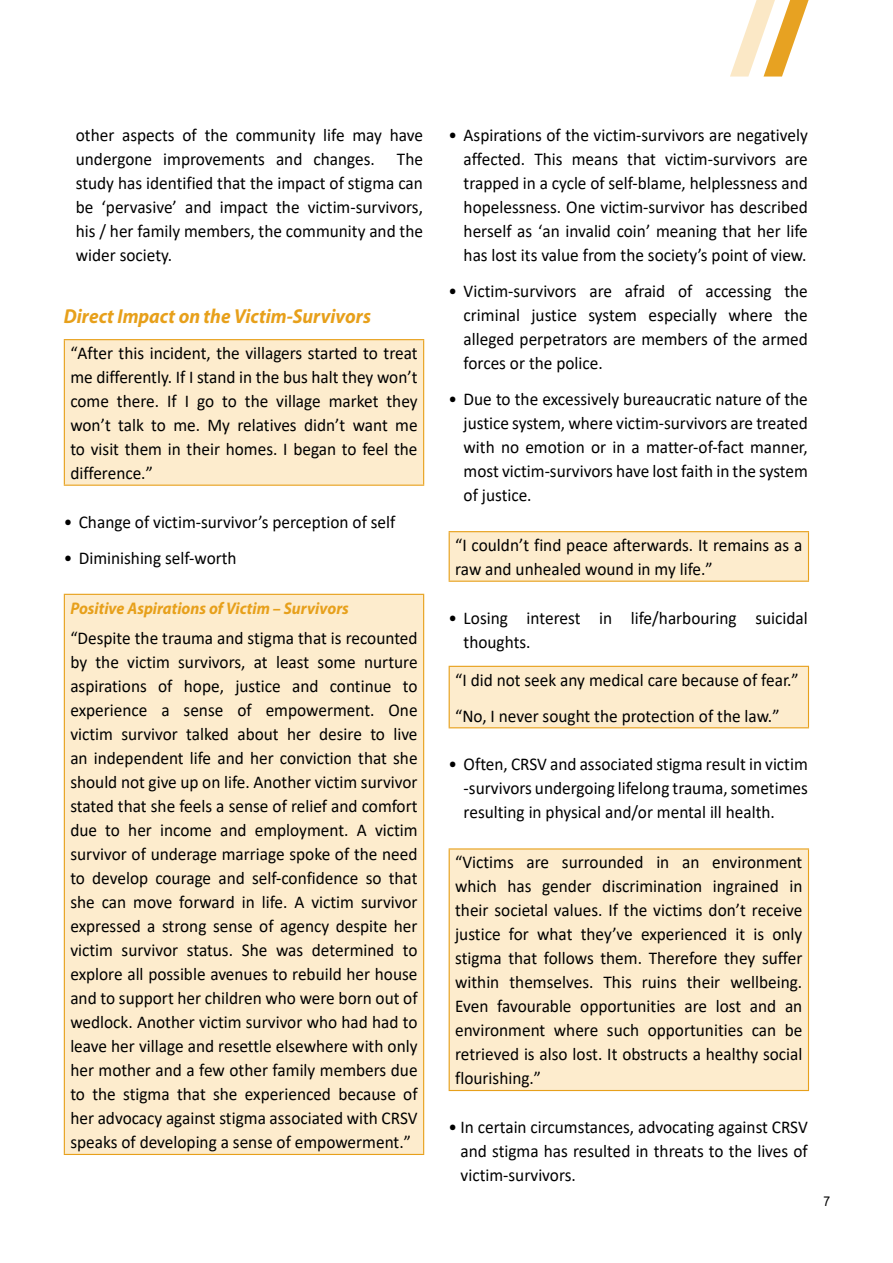
<style>
.page{position:relative;width:893px;height:1263px;background:#fff}
.page>*{position:absolute;margin:0;border:0;box-sizing:border-box;transform-origin:0 0}
.t1{font:italic 700 20.25px "Myriad Pro";color:#e7a01b;scale:.94 1}
.t2{font:18px/24px "Calibri";color:#000;text-align:justify;scale:.96 1}
.t3{font:italic 700 16.8px "Myriad Pro";color:#e7a01b;scale:.94 1}
.t4{font:13.5px "Arial Narrow";color:#000;scale:1.1 1}
</style>
<div class="page">
<svg style="left:730px;top:0;width:79px;height:77px"></svg>
<div style="left:64px;top:340px;width:360px;height:145px;background:#fdeccd"></div>
<hr style="left:64px;top:339px;width:360px;height:1px;background:#e7a01b">
<hr style="left:64px;top:340px;width:1px;height:145px;background:#e7a01b">
<hr style="left:423px;top:340px;width:1px;height:145px;background:#e7a01b">
<hr style="left:64px;top:485px;width:360px;height:1px;background:#e7a01b">
<div style="left:64px;top:594px;width:360px;height:560px;background:#fdeccd"></div>
<hr style="left:64px;top:594px;width:360px;height:1px;background:#e7a01b">
<hr style="left:64px;top:595px;width:1px;height:559px;background:#e7a01b">
<hr style="left:423px;top:595px;width:1px;height:559px;background:#e7a01b">
<hr style="left:64px;top:1154px;width:360px;height:1px;background:#e7a01b">
<div style="left:449px;top:532px;width:359px;height:49px;background:#fdeccd"></div>
<hr style="left:449px;top:531px;width:360px;height:1px;background:#e7a01b">
<hr style="left:449px;top:532px;width:1px;height:49px;background:#e7a01b">
<hr style="left:808px;top:532px;width:1px;height:49px;background:#e7a01b">
<hr style="left:449px;top:581px;width:360px;height:1px;background:#e7a01b">
<div style="left:449px;top:666px;width:359px;height:62px;background:#fdeccd"></div>
<hr style="left:449px;top:666px;width:360px;height:1px;background:#e7a01b">
<hr style="left:449px;top:667px;width:1px;height:60px;background:#e7a01b">
<hr style="left:808px;top:667px;width:1px;height:60px;background:#e7a01b">
<hr style="left:449px;top:727px;width:360px;height:1px;background:#e7a01b">
<div style="left:449px;top:849px;width:359px;height:241px;background:#fdeccd"></div>
<hr style="left:449px;top:848px;width:360px;height:1px;background:#e7a01b">
<hr style="left:449px;top:849px;width:1px;height:241px;background:#e7a01b">
<hr style="left:808px;top:849px;width:1px;height:241px;background:#e7a01b">
<hr style="left:449px;top:1090px;width:360px;height:1px;background:#e7a01b">
<p class="t2" style="left:76px;top:123px;width:363px">other aspects of the community life may have undergone improvements and changes. The study has identified that the impact of stigma can be ‘pervasive’ and impact the victim-survivors, his / her family members, the community and the wider society.</p>
<p class="t1" style="left:64px;top:303px;width:328px">Direct Impact on the Victim-Survivors</p>
<p class="t2" style="left:70px;top:341px;width:363px">“After this incident, the villagers started to treat me differently. If I stand in the bus halt they won’t come there. If I go to the village market they won’t talk to me. My relatives didn’t want me to visit them in their homes. I began to feel the difference.”</p>
<p class="t2" style="left:64px;top:509px;width:347px">• Change of victim-survivor’s perception of self</p>
<p class="t2" style="left:64px;top:545px;width:182px">• Diminishing self-worth</p>
<p class="t3" style="left:70px;top:598px;width:298px">Positive Aspirations of Victim – Survivors</p>
<p class="t2" style="left:70px;top:626px;width:363px">“Despite the trauma and stigma that is recounted by the victim survivors, at least some nurture aspirations of hope, justice and continue to experience a sense of empowerment. One victim survivor talked about her desire to live an independent life and her conviction that she should not give up on life. Another victim survivor stated that she feels a sense of relief and comfort due to her income and employment. A victim survivor of underage marriage spoke of the need to develop courage and self-confidence so that she can move forward in life. A victim survivor expressed a strong sense of agency despite her victim survivor status. She was determined to explore all possible avenues to rebuild her house and to support her children who were born out of wedlock. Another victim survivor who had had to leave her village and resettle elsewhere with only her mother and a few other family members due to the stigma that she experienced because of her advocacy against stigma associated with CRSV speaks of developing a sense of empowerment.”</p>
<p class="t2" style="left:464px;top:123px;width:360px;text-indent:-15px">• Aspirations of the victim-survivors are negatively affected. This means that victim-survivors are trapped in a cycle of self-blame, helplessness and hopelessness. One victim-survivor has described herself as ‘an invalid coin’ meaning that her life has lost its value from the society’s point of view.</p>
<p class="t2" style="left:464px;top:278px;width:360px;text-indent:-15px">• Victim-survivors are afraid of accessing the criminal justice system especially where the alleged perpetrators are members of the armed forces or the police.</p>
<p class="t2" style="left:464px;top:386px;width:360px;text-indent:-15px">• Due to the excessively bureaucratic nature of the justice system, where victim-survivors are treated with no emotion or in a matter-of-fact manner, most victim-survivors have lost faith in the system of justice.</p>
<p class="t2" style="left:455px;top:533px;width:363px">“I couldn’t find peace afterwards. It remains as a raw and unhealed wound in my life.”</p>
<p class="t2" style="left:464px;top:605px;width:360px;text-indent:-15px">• Losing interest in life/harbouring suicidal thoughts.</p>
<p class="t2" style="left:455px;top:661px;width:359px;line-height:36px">“I did not seek any medical care because of fear.” “No, I never sought the protection of the law.”</p>
<p class="t2" style="left:464px;top:752px;width:360px;text-indent:-15px">• Often, CRSV and associated stigma result in victim -survivors undergoing lifelong trauma, sometimes resulting in physical and/or mental ill health.</p>
<p class="t2" style="left:455px;top:850px;width:363px">“Victims are surrounded in an environment which has gender discrimination ingrained in their societal values. If the victims don’t receive justice for what they’ve experienced it is only stigma that follows them. Therefore they suffer within themselves. This ruins their wellbeing.<br>Even favourable opportunities are lost and an environment where such opportunities can be retrieved is also lost. It obstructs a healthy social flourishing.”</p>
<p class="t2" style="left:461px;top:1114px;width:363px;text-indent:-12px">• In certain circumstances, advocating against CRSV and stigma has resulted in threats to the lives of victim-survivors.</p>
<p class="t4" style="left:824px;top:1191px;width:8px">7</p>
</div>
